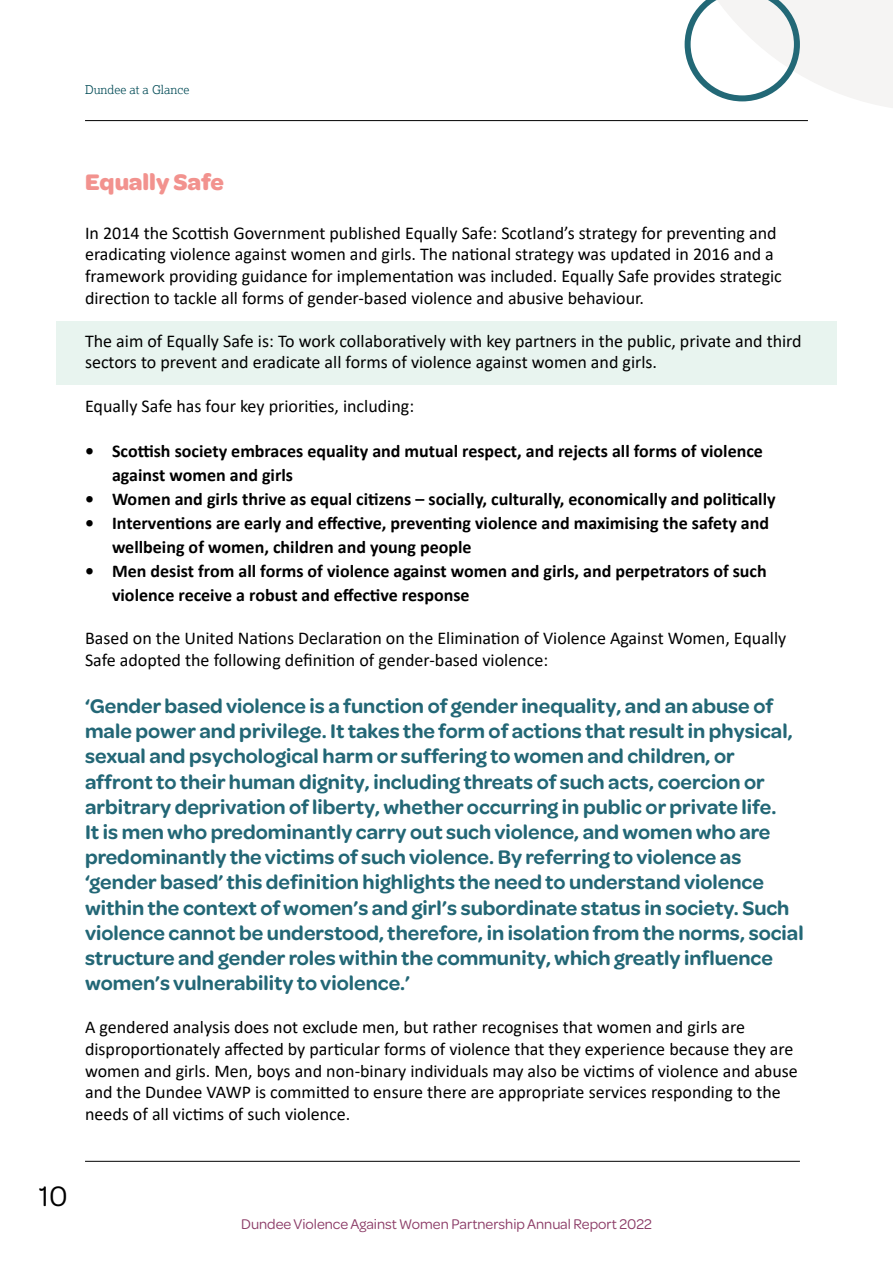
<style>
.page{position:relative;width:893px;height:1263px;background:#fff}
.page>*{position:absolute;margin:0;border:0;box-sizing:border-box;transform-origin:0 0}
.t1{font:30px "Omnes";color:#000}
.t2{font:700 24px "Omnes";color:#f2928e}
.t3{font:600 21px/25.2px "Omnes";color:#236776}
.t4{font:18px/21.6px "Calibri";color:#000}
.t5{font:700 18px/24px "Calibri";color:#000}
.t6{font:15px "Omnes";color:#8c3c67}
.t7{font:300 12px "Lexia";color:#004a55}
</style>
<div class="page">
<div style="left:56px;top:321px;width:781px;height:64px;background:#e8f4ef"></div>
<svg style="left:684px;top:0;width:209px;height:108px"></svg>
<hr style="left:85px;top:120px;width:723px;height:1px;background:#000">
<hr style="left:85px;top:1161px;width:715px;height:1px;background:#000">
<p class="t7" style="left:85px;top:82px;width:106px">Dundee at a Glance</p>
<h2 class="t2" style="left:85px;top:165px;width:140px">Equally Safe</h2>
<p class="t4" style="left:85px;top:222px;width:698px">In 2014 the Scottish Government published Equally Safe: Scotland’s strategy for preventing and eradicating violence against women and girls. The national strategy was updated in 2016 and a framework providing guidance for implementation was included. Equally Safe provides strategic direction to tackle all forms of gender-based violence and abusive behaviour.</p>
<p class="t4" style="left:85px;top:330px;width:718px">The aim of Equally Safe is: To work collaboratively with key partners in the public, private and third sectors to prevent and eradicate all forms of violence against women and girls.</p>
<p class="t4" style="left:85px;top:394px;width:331px">Equally Safe has four key priorities, including:</p>
<p class="t5" style="left:112px;top:439px;width:652px;text-indent:-27px">• Scottish society embraces equality and mutual respect, and rejects all forms of violence against women and girls</p>
<p class="t5" style="left:85px;top:487px;width:692px">• Women and girls thrive as equal citizens – socially, culturally, economically and politically</p>
<p class="t5" style="left:112px;top:511px;width:659px;text-indent:-27px">• Interventions are early and effective, preventing violence and maximising the safety and wellbeing of women, children and young people</p>
<p class="t5" style="left:112px;top:559px;width:656px;text-indent:-27px">• Men desist from all forms of violence against women and girls, and perpetrators of such violence receive a robust and effective response</p>
<p class="t4" style="left:85px;top:627px;width:703px">Based on the United Nations Declaration on the Elimination of Violence Against Women, Equally<br>Safe adopted the following definition of gender-based violence:</p>
<p class="t3" style="left:85px;top:692px;width:720px">‘Gender based violence is a function of gender inequality, and an abuse of male power and privilege. It takes the form of actions that result in physical, sexual and psychological harm or suffering to women and children, or affront to their human dignity, including threats of such acts, coercion or arbitrary deprivation of liberty, whether occurring in public or private life.<br>It is men who predominantly carry out such violence, and women who are predominantly the victims of such violence. By referring to violence as ‘gender based’ this definition highlights the need to understand violence within the context of women’s and girl’s subordinate status in society. Such violence cannot be understood, therefore, in isolation from the norms, social structure and gender roles within the community, which greatly influence women’s vulnerability to violence.’</p>
<p class="t4" style="left:85px;top:1016px;width:714px">A gendered analysis does not exclude men, but rather recognises that women and girls are disproportionately affected by particular forms of violence that they experience because they are women and girls. Men, boys and non-binary individuals may also be victims of violence and abuse and the Dundee VAWP is committed to ensure there are appropriate services responding to the needs of all victims of such violence.</p>
<h1 class="t1" style="left:39px;top:1176px;width:30px">10</h1>
<p class="t6" style="left:241px;top:1214px;width:412px">Dundee Violence Against Women Partnership Annual Report 2022</p>
</div>
